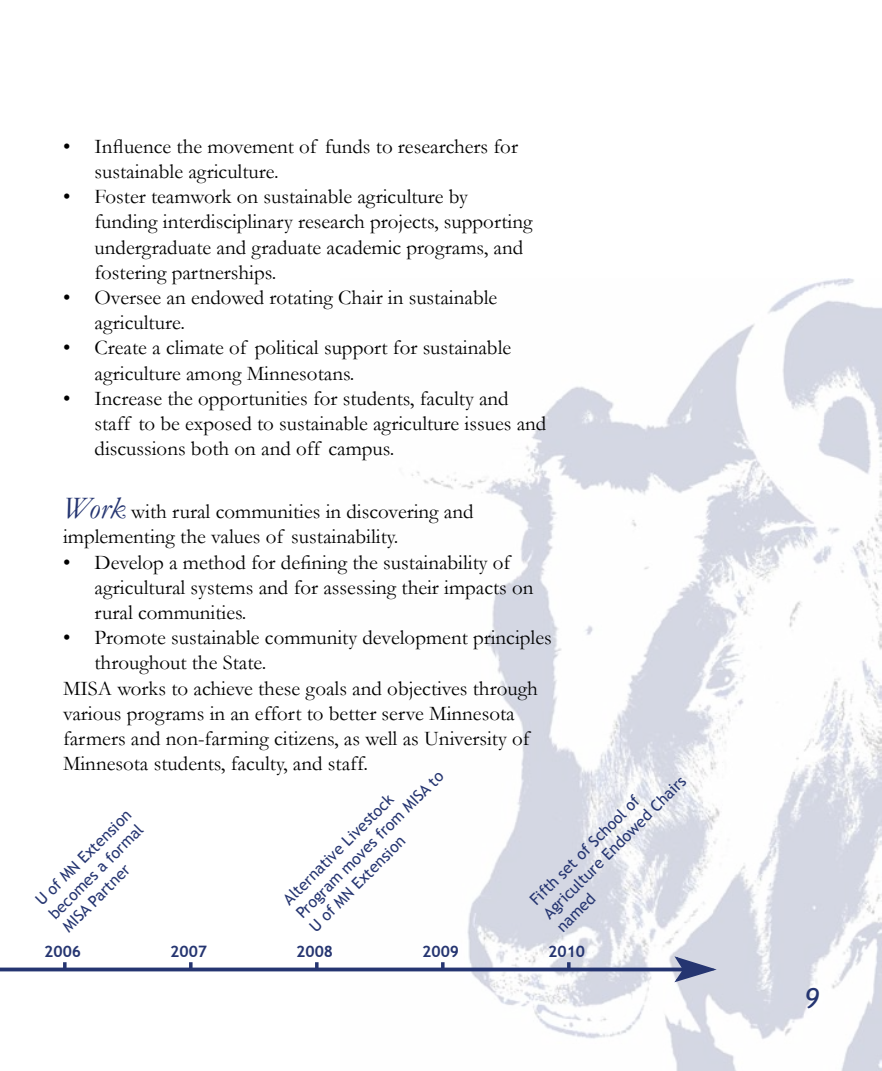
<style>
.page{position:relative;width:882px;height:1071px;background:#fff}
.page>*{position:absolute;margin:0;border:0;box-sizing:border-box;transform-origin:0 0}
.t1{font:italic 28px "Trebuchet MS";color:#253571}
.t2{font:21px/25.2px "Garamond";color:#000}
.t3{font:15.75px/18.9px "Trebuchet MS";color:#253571}
.t4{font:700 15.75px "Trebuchet MS";color:#253571}
.s1{font-style:italic;font-size:31.5px;color:#253571}
</style>
<div class="page">
<img style="left:341px;top:279px;width:541px;height:792px">
<hr style="left:0;top:968px;width:687px;height:3px;background:#253571">
<svg style="left:63px;top:962px;width:4px;height:6px"></svg>
<svg style="left:189px;top:962px;width:4px;height:6px"></svg>
<svg style="left:315px;top:962px;width:4px;height:6px"></svg>
<svg style="left:441px;top:962px;width:4px;height:6px"></svg>
<svg style="left:567px;top:962px;width:4px;height:6px"></svg>
<svg style="left:672px;top:955px;width:44px;height:29px"></svg>
<p class="t2" style="left:94px;top:133px;width:425px;text-indent:-32px">• Influence the movement of funds to researchers for sustainable agriculture.</p>
<p class="t2" style="left:94px;top:184px;width:439px;text-indent:-32px">• Foster teamwork on sustainable agriculture by funding interdisciplinary research projects, supporting undergraduate and graduate academic programs, and fostering partnerships.</p>
<p class="t2" style="left:94px;top:285px;width:404px;text-indent:-32px">• Oversee an endowed rotating Chair in sustainable agriculture.</p>
<p class="t2" style="left:94px;top:335px;width:418px;text-indent:-32px">• Create a climate of political support for sustainable agriculture among Minnesotans.</p>
<p class="t2" style="left:94px;top:385px;width:453px;text-indent:-32px">• Increase the opportunities for students, faculty and staff to be exposed to sustainable agriculture issues and discussions both on and off campus.</p>
<p class="t2" style="left:63px;top:499px;width:412px"><span class="s1">Work</span> with rural communities in discovering and implementing the values of sustainability.</p>
<p class="t2" style="left:95px;top:549px;width:441px;text-indent:-32px">• Develop a method for defining the sustainability of agricultural systems and for assessing their impacts on rural communities.</p>
<p class="t2" style="left:63px;top:625px;width:490px">• Promote sustainable community development principles</p>
<p class="t2" style="left:95px;top:650px;width:173px">throughout the State.</p>
<p class="t2" style="left:63px;top:675px;width:476px">MISA works to achieve these goals and objectives through</p>
<p class="t2" style="left:63px;top:700px;width:453px">various programs in an effort to better serve Minnesota</p>
<p class="t2" style="left:63px;top:726px;width:468px">farmers and non-farming citizens, as well as University of</p>
<p class="t2" style="left:63px;top:751px;width:306px">Minnesota students, faculty, and staff.</p>
<p class="t3" style="left:279px;top:895px;width:202px;rotate:-45deg">Alternative Livestock<br>Program moves from MISA to<br>U of MN Extension</p>
<p class="t3" style="left:526px;top:896px;width:196px;rotate:-45deg">Fifth set of School of<br>Agriculture Endowed Chairs named</p>
<p class="t3" style="left:32px;top:896px;width:129px;text-align:justify;rotate:-45deg">U of MN Extension becomes a formal MISA Partner</p>
<p class="t4" style="left:44px;top:941px;width:38px">2006</p>
<p class="t4" style="left:170px;top:941px;width:38px">2007</p>
<p class="t4" style="left:296px;top:941px;width:38px">2008</p>
<p class="t4" style="left:422px;top:941px;width:38px">2009</p>
<p class="t4" style="left:548px;top:941px;width:38px">2010</p>
<h1 class="t1" style="left:804px;top:982px;width:16px">9</h1>
</div>
